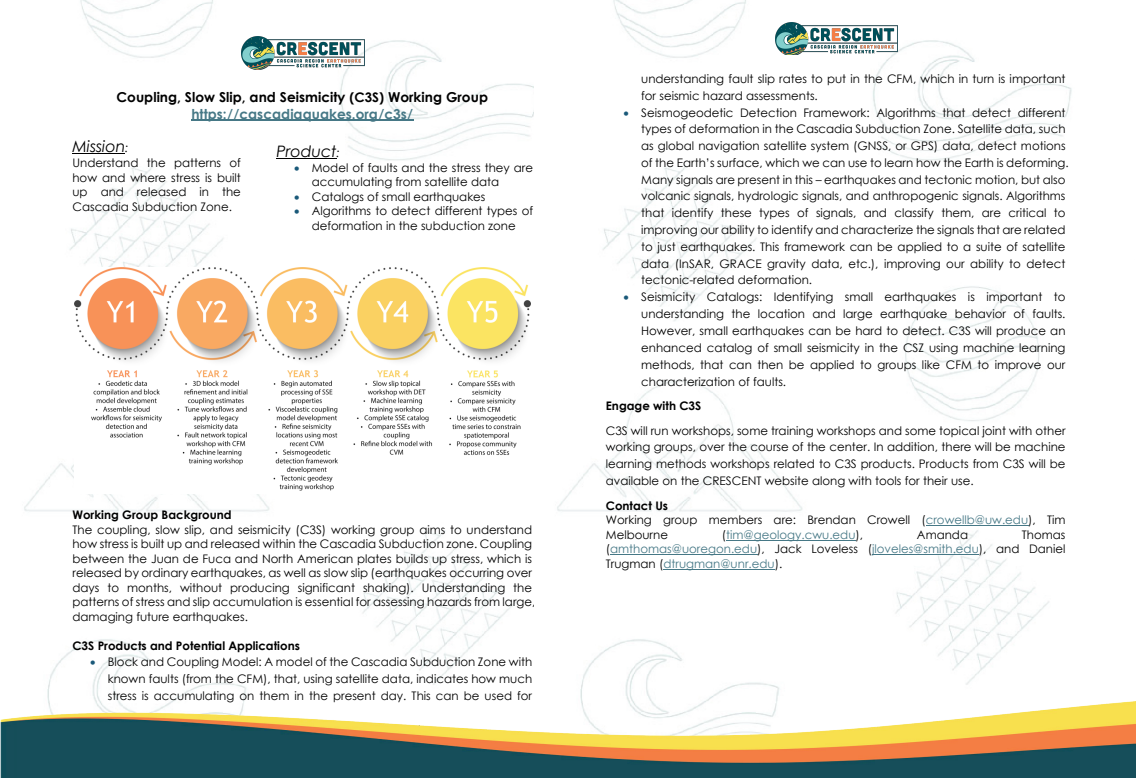
<style>
.page{position:relative;width:1136px;height:778px;background:#fff}
.page>*{position:absolute;margin:0;border:0;box-sizing:border-box;transform-origin:0 0}
.t1{font:italic 15.78px "Century Gothic";letter-spacing:-.005em;color:#000}
.t2{font:700 13.68px/16.9px "Century Gothic";letter-spacing:.005em;color:#000;text-align:center}
.t3{font:11.79px/16.8px "Century Gothic";color:#000}
.t4{font:11.79px/14.5px "Century Gothic";color:#467886;text-align:justify}
.t5{font:700 11.79px "Century Gothic";color:#000}
.s1{font-size:13.2px}
.s2{color:#467886}
.s3{font-size:11.79px}
.s4{color:#1a5979}
.s5{font-weight:700}
.s6{color:#000}
</style>
<div class="page">
<img style="left:24px;top:0;width:510px;height:701px">
<img style="left:242px;top:37px;width:122px;height:32px">
<hr style="left:191px;top:120px;width:222px;height:1px;background:#467886">
<hr style="left:72px;top:153px;width:53px;height:1px;background:#000">
<hr style="left:276px;top:158px;width:60px;height:1px;background:#000">
<img style="left:74px;top:268px;width:456px;height:225px">
<img style="left:557px;top:0;width:515px;height:701px">
<img style="left:775px;top:22px;width:123px;height:33px">
<hr style="left:925px;top:525px;width:103px;height:1px;background:#467886">
<hr style="left:726px;top:539px;width:129px;height:1px;background:#467886">
<hr style="left:610px;top:554px;width:147px;height:1px;background:#467886">
<hr style="left:872px;top:554px;width:106px;height:1px;background:#467886">
<hr style="left:663px;top:568px;width:111px;height:1px;background:#467886">
<img style="left:0;top:701px;width:1135px;height:77px">
<p class="t2" style="left:116px;top:88px;width:373px">Coupling, Slow Slip, and Seismicity <span class="s1">(C3S)</span> Working Group <span class="s2">https://cascadiaquakes.org/c3s/</span></p>
<h1 class="t1" style="left:72px;top:135px;width:58px">Mission<span class="s3">:</span></h1>
<p class="t3" style="left:72px;top:155px;width:170px;line-height:14.5px;text-align:justify">Understand the patterns of how and where stress is built up and released in the Cascadia Subduction Zone.</p>
<h1 class="t1" style="left:276px;top:140px;width:65px">Product<span class="s3">:</span></h1>
<p class="t3" style="left:312px;top:160px;width:223px;line-height:14.4px;text-indent:-18px"><span class="s4">•</span> Model of faults and the stress they are accumulating from satellite data</p>
<p class="t3" style="left:294px;top:188px;width:193px"><span class="s4">•</span> Catalogs of small earthquakes</p>
<p class="t3" style="left:294px;top:204px;width:240px;line-height:14.4px;text-align:center"><span class="s4">•</span> Algorithms to detect different types of deformation in the subduction zone</p>
<p class="t5" style="left:72px;top:506px;width:161px">Working Group Background</p>
<p class="t3" style="left:72px;top:522px;width:464px;line-height:14.5px">The coupling, slow slip, and seismicity (C3S) working group aims to understand how stress is built up and released within the Cascadia Subduction zone. Coupling between the Juan de Fuca and North American plates builds up stress, which is released by ordinary earthquakes, as well as slow slip (earthquakes occurring over days to months, without producing significant shaking). Understanding the patterns of stress and slip accumulation is essential for assessing hazards from large, damaging future earthquakes.</p>
<p class="t5" style="left:72px;top:636px;width:229px">C3S Products and Potential Applications</p>
<p class="t3" style="left:108px;top:653px;width:426px;text-align:justify;text-indent:-18px"><span class="s4">•</span> Block and Coupling Model: A model of the Cascadia Subduction Zone with known faults (from the CFM), that, using satellite data, indicates how much stress is accumulating on them in the present day. This can be used for</p>
<p class="t3" style="left:641px;top:70px;width:426px">understanding fault slip rates to put in the CFM, which in turn is important for seismic hazard assessments.</p>
<p class="t3" style="left:641px;top:104px;width:429px;text-indent:-18px"><span class="s4">•</span> Seismogeodetic Detection Framework: Algorithms that detect different types of deformation in the Cascadia Subduction Zone. Satellite data, such as global navigation satellite system (GNSS, or GPS) data, detect motions of the Earth’s surface, which we can use to learn how the Earth is deforming.<br>Many signals are present in this – earthquakes and tectonic motion, but also volcanic signals, hydrologic signals, and anthropogenic signals. Algorithms that identify these types of signals, and classify them, are critical to improving our ability to identify and characterize the signals that are related to just earthquakes. This framework can be applied to a suite of satellite data (InSAR, GRACE gravity data, etc.), improving our ability to detect tectonic-related deformation.</p>
<p class="t3" style="left:641px;top:288px;width:426px;line-height:16.9px;text-align:justify;text-indent:-18px"><span class="s4">•</span> Seismicity Catalogs: Identifying small earthquakes is important to understanding the location and large earthquake behavior of faults.<br>However, small earthquakes can be hard to detect. C3S will produce an enhanced catalog of small seismicity in the CSZ using machine learning methods, that can then be applied to groups like CFM to improve our characterization of faults.</p>
<p class="t5" style="left:606px;top:397px;width:97px">Engage with C3S</p>
<p class="t3" style="left:606px;top:421px;width:461px;line-height:16.9px;text-align:justify">C3S will run workshops, some training workshops and some topical joint with other working groups, over the course of the center. In addition, there will be machine learning methods workshops related to C3S products. Products from C3S will be available on the CRESCENT website along with tools for their use.</p>
<p class="t3" style="left:606px;top:498px;width:461px;line-height:14.5px"><span class="s5">Contact Us<br></span>Working group members are: Brendan Crowell (<span class="s2">crowellb@uw.edu</span>), Tim<br>Melbourne</p>
<p class="t4" style="left:722px;top:527px;width:143px"><span class="s6">(</span>tim@geology.cwu.edu<span class="s6">),</span></p>
<p class="t3" style="left:917px;top:525px;width:53px">Amanda</p>
<p class="t4" style="left:606px;top:527px;width:461px;text-indent:416px"><span class="s6">Thomas (</span>amthomas@uoregon.edu<span class="s6">), Jack Loveless (</span>jloveles@smith.edu<span class="s6">), and Daniel Trugman (</span>dtrugman@unr.edu<span class="s6">).</span></p>
</div>
